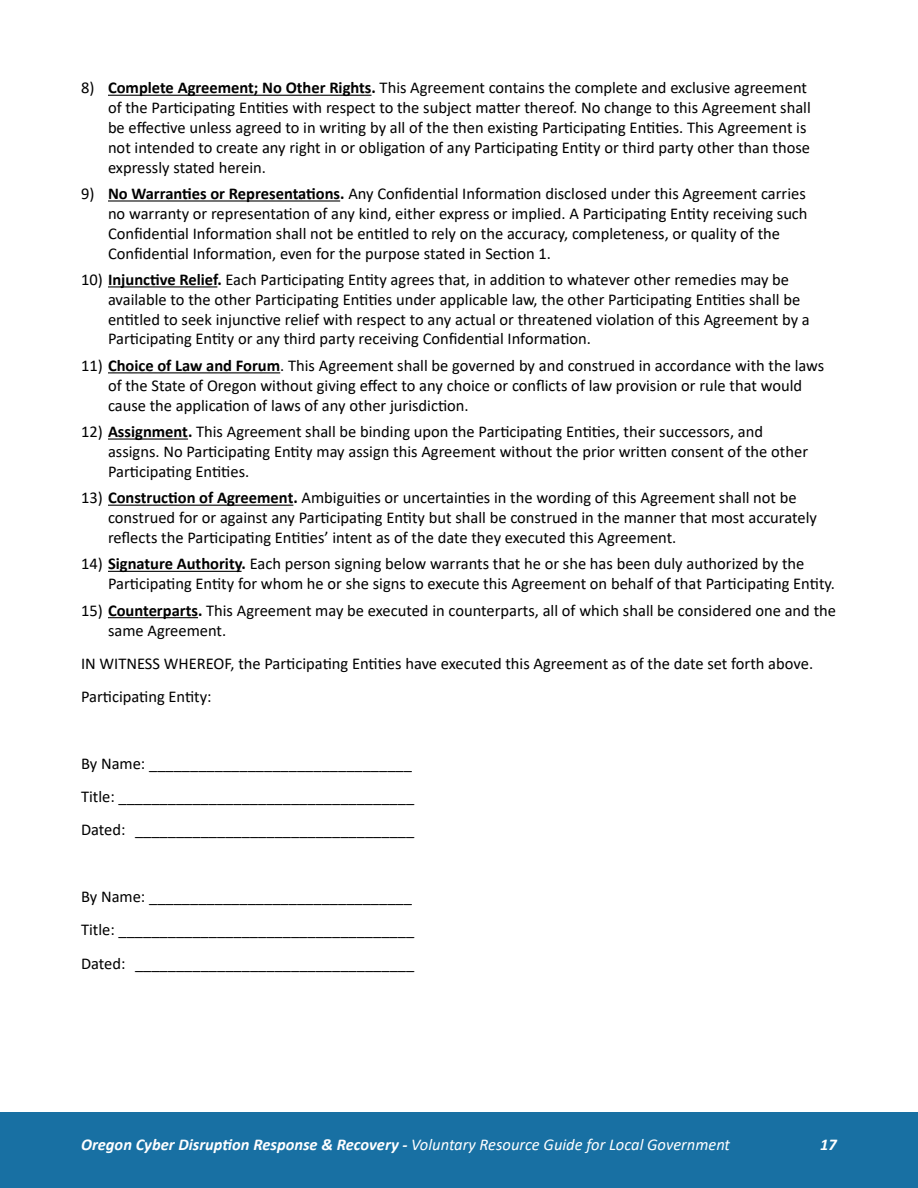
<style>
.page{position:relative;width:918px;height:1188px;background:#fff}
.page>*{position:absolute;margin:0;border:0;box-sizing:border-box;transform-origin:0 0}
.Body{font:16.5px/19.8px "Calibri";color:#000}
.t1{font:italic 16.5px "Calibri";color:#fff}
.t2{font:italic 700 16.5px "Calibri";color:#fff}
.s1{font-weight:700}
</style>
<div class="page">
<div style="left:0;top:1112px;width:918px;height:76px;background:#1870a3"></div>
<hr style="left:108px;top:95px;width:264px;height:1px;background:#000">
<hr style="left:108px;top:200px;width:232px;height:2px;background:#000">
<hr style="left:108px;top:286px;width:109px;height:1px;background:#000">
<hr style="left:108px;top:372px;width:172px;height:1px;background:#000">
<hr style="left:108px;top:439px;width:80px;height:1px;background:#000">
<hr style="left:108px;top:505px;width:185px;height:1px;background:#000">
<hr style="left:108px;top:571px;width:134px;height:1px;background:#000">
<hr style="left:108px;top:617px;width:90px;height:1px;background:#000">
<p class="Body" style="left:108px;top:78px;width:704px;text-indent:-27px">8) <span class="s1">Complete Agreement; No Other Rights.</span> This Agreement contains the complete and exclusive agreement of the Participating Entities with respect to the subject matter thereof. No change to this Agreement shall be effective unless agreed to in writing by all of the then existing Participating Entities. This Agreement is not intended to create any right in or obligation of any Participating Entity or third party other than those expressly stated herein.</p>
<p class="Body" style="left:108px;top:183px;width:701px;text-indent:-27px">9) <span class="s1">No Warranties or Representations.</span> Any Confidential Information disclosed under this Agreement carries no warranty or representation of any kind, either express or implied. A Participating Entity receiving such Confidential Information shall not be entitled to rely on the accuracy, completeness, or quality of the Confidential Information, even for the purpose stated in Section 1.</p>
<p class="Body" style="left:108px;top:269px;width:703px;text-indent:-27px">10) <span class="s1">Injunctive Relief.</span> Each Participating Entity agrees that, in addition to whatever other remedies may be available to the other Participating Entities under applicable law, the other Participating Entities shall be entitled to seek injunctive relief with respect to any actual or threatened violation of this Agreement by a Participating Entity or any third party receiving Confidential Information.</p>
<p class="Body" style="left:108px;top:355px;width:718px;text-indent:-27px">11) <span class="s1">Choice of Law and Forum</span>. This Agreement shall be governed by and construed in accordance with the laws of the State of Oregon without giving effect to any choice or conflicts of law provision or rule that would cause the application of laws of any other jurisdiction.</p>
<p class="Body" style="left:108px;top:421px;width:702px;text-indent:-27px">12) <span class="s1">Assignment.</span> This Agreement shall be binding upon the Participating Entities, their successors, and assigns. No Participating Entity may assign this Agreement without the prior written consent of the other<br>Participating Entities.</p>
<p class="Body" style="left:108px;top:488px;width:710px;text-indent:-27px">13) <span class="s1">Construction of Agreement.</span> Ambiguities or uncertainties in the wording of this Agreement shall not be construed for or against any Participating Entity but shall be construed in the manner that most accurately reflects the Participating Entities’ intent as of the date they executed this Agreement.</p>
<p class="Body" style="left:108px;top:554px;width:729px;text-indent:-27px">14) <span class="s1">Signature Authority.</span> Each person signing below warrants that he or she has been duly authorized by the<br>Participating Entity for whom he or she signs to execute this Agreement on behalf of that Participating Entity.</p>
<p class="Body" style="left:108px;top:600px;width:730px;text-indent:-27px">15) <span class="s1">Counterparts.</span> This Agreement may be executed in counterparts, all of which shall be considered one and the same Agreement.</p>
<p class="Body" style="left:81px;top:653px;width:734px">IN WITNESS WHEREOF, the Participating Entities have executed this Agreement as of the date set forth above.</p>
<p class="Body" style="left:81px;top:686px;width:132px">Participating Entity:</p>
<p class="Body" style="left:81px;top:753px;width:333px">By Name: ________________________________</p>
<p class="Body" style="left:81px;top:786px;width:335px">Title: ____________________________________</p>
<p class="Body" style="left:81px;top:820px;width:335px">Dated: __________________________________</p>
<p class="Body" style="left:81px;top:886px;width:333px">By Name: ________________________________</p>
<p class="Body" style="left:81px;top:920px;width:335px">Title: ____________________________________</p>
<p class="Body" style="left:81px;top:953px;width:335px">Dated: __________________________________</p>
<p class="t1" style="left:81px;top:1133px;width:651px"><span class="s1">Oregon Cyber Disruption Response &amp; Recovery -</span> Voluntary Resource Guide for Local Government</p>
<p class="t2" style="left:820px;top:1133px;width:18px">17</p>
</div>
